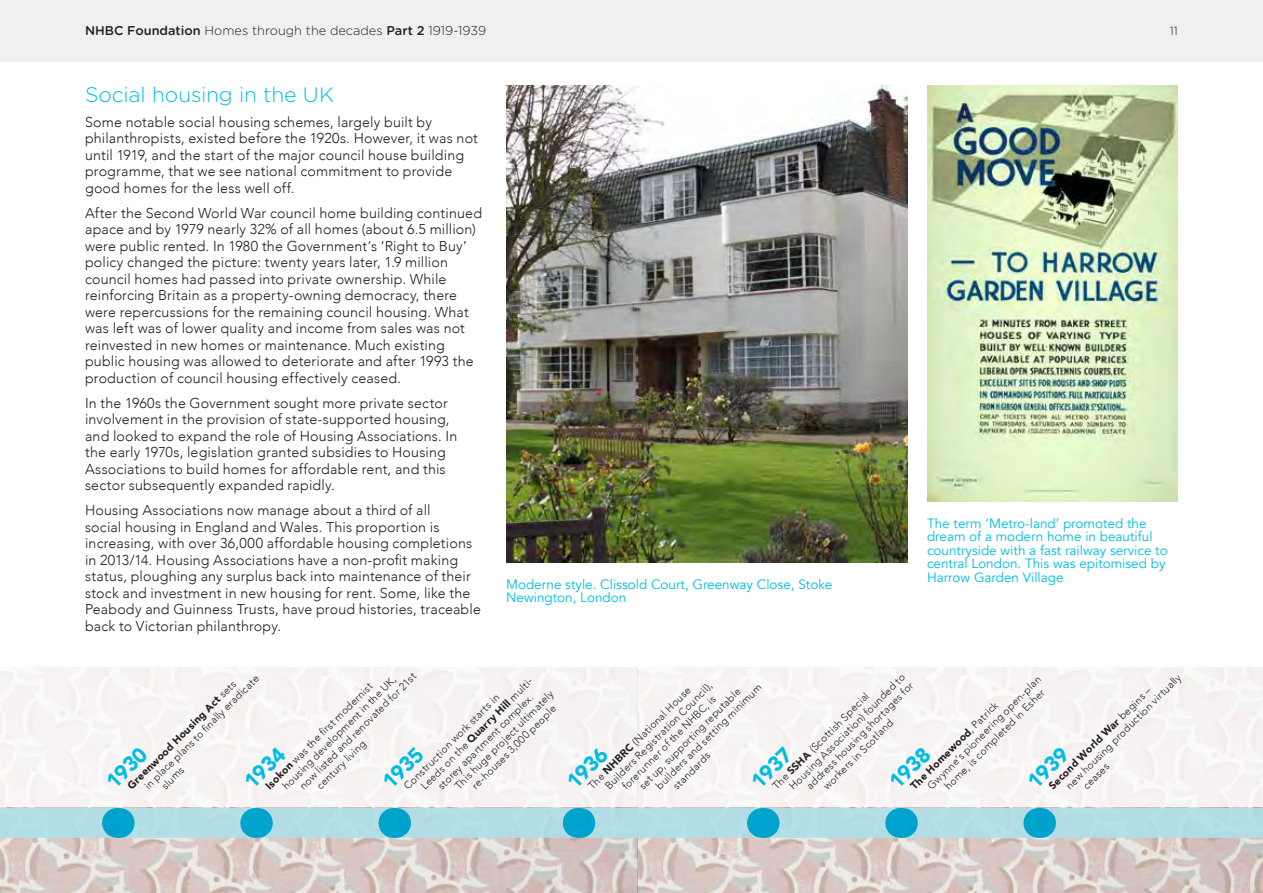
<style>
.page{position:relative;width:1263px;height:893px;background:#fff}
.page>*{position:absolute;margin:0;border:0;box-sizing:border-box;transform-origin:0 0}
.t1{font:900 21px "Avenir";color:#00bce4}
.t2{font:300 21px "Gotham Rounded";letter-spacing:-.005em;color:#00bce4}
.t3{font:300 14.25px/16.5px "Avenir";letter-spacing:.01em;color:#231f20}
.t4{font:13.5px/13.5px "Avenir";color:#00bce4}
.t5{font:300 12.75px "Gotham Rounded";color:#231f20}
.t6{font:300 12px "Gotham Rounded";color:#231f20}
.t7{font:300 10.5px/12px "Avenir";color:#231f20}
.t8{font:900 10.5px "Avenir";color:#231f20}
.s1{font-weight:500}
.s2{font-weight:900}
.s3{font-weight:300}
</style>
<div class="page">
<div style="left:0;top:0;width:1263px;height:62px;background:#f1efef"></div>
<img style="left:0;top:667px;width:1263px;height:226px">
<div style="left:0;top:808px;width:1263px;height:30px;background:#afe0e9"></div>
<img style="left:506px;top:85px;width:402px;height:478px">
<img style="left:927px;top:85px;width:251px;height:416px">
<hr style="left:117px;top:808px;width:3px;height:30px;background:#00bce4">
<hr style="left:255px;top:808px;width:3px;height:30px;background:#00bce4">
<hr style="left:393px;top:808px;width:3px;height:30px;background:#00bce4">
<hr style="left:578px;top:808px;width:2px;height:30px;background:#00bce4">
<hr style="left:762px;top:808px;width:3px;height:30px;background:#00bce4">
<hr style="left:1038px;top:808px;width:3px;height:30px;background:#00bce4">
<hr style="left:900px;top:808px;width:3px;height:30px;background:#00bce4">
<p class="t5" style="left:85px;top:22px;width:403px"><span class="s1">NHBC Foundation</span> Homes through the decades <span class="s1">Part 2</span> 1919-1939</p>
<p class="t6" style="left:1170px;top:22px;width:10px">11</p>
<h1 class="t2" style="left:85px;top:80px;width:250px">Social housing in the UK</h1>
<p class="t3" style="left:85px;top:114px;width:394px">Some notable social housing schemes, largely built by philanthropists, existed before the 1920s. However, it was not until 1919, and the start of the major council house building programme, that we see national commitment to provide good homes for the less well off.</p>
<p class="t3" style="left:85px;top:205px;width:398px">After the Second World War council home building continued apace and by 1979 nearly 32% of all homes (about 6.5 million) were public rented. In 1980 the Government’s ‘Right to Buy’ policy changed the picture: twenty years later, 1.9 million council homes had passed into private ownership. While reinforcing Britain as a property-owning democracy, there were repercussions for the remaining council housing. What was left was of lower quality and income from sales was not reinvested in new homes or maintenance. Much existing public housing was allowed to deteriorate and after 1993 the production of council housing effectively ceased.</p>
<p class="t3" style="left:85px;top:395px;width:374px">In the 1960s the Government sought more private sector involvement in the provision of state-supported housing, and looked to expand the role of Housing Associations. In the early 1970s, legislation granted subsidies to Housing Associations to build homes for affordable rent, and this sector subsequently expanded rapidly.</p>
<p class="t3" style="left:85px;top:502px;width:397px">Housing Associations now manage about a third of all<br>social housing in England and Wales. This proportion is increasing, with over 36,000 affordable housing completions in 2013/14. Housing Associations have a non-profit making status, ploughing any surplus back into maintenance of their stock and investment in new housing for rent. Some, like the Peabody and Guinness Trusts, have proud histories, traceable back to Victorian philanthropy.</p>
<p class="t4" style="left:506px;top:578px;width:328px">Moderne style. Clissold Court, Greenway Close, Stoke<br>Newington, London</p>
<p class="t4" style="left:927px;top:516px;width:242px">The term ‘Metro-land’ promoted the dream of a modern home in beautiful countryside with a fast railway service to central London. This was epitomised by Harrow Garden Village</p>
<p class="t7" style="left:297px;top:783px;width:161px;rotate:-45deg">now listed and renovated for 21st</p>
<p class="t7" style="left:787px;top:783px;width:160px;rotate:-45deg">Housing Association) founded to</p>
<p class="t7" style="left:1072px;top:775px;width:148px;text-indent:-12px;rotate:-45deg">new housing production virtually ceases</p>
<p class="t7" style="left:142px;top:783px;width:159px;rotate:-45deg">in place plans to fi nally eradicate</p>
<p class="t7" style="left:280px;top:783px;width:157px;rotate:-45deg">housing development in the UK,</p>
<p class="t7" style="left:925px;top:783px;width:157px;rotate:-45deg">Gwynne’s pioneering open-plan</p>
<p class="t7" style="left:410px;top:775px;width:156px;text-indent:-12px;rotate:-45deg">Construction work starts in<br>Leeds on the <span class="s2">Quarry Hill</span> multi-</p>
<p class="t7" style="left:603px;top:783px;width:148px;rotate:-45deg">Builders Registration Council),</p>
<p class="t8" style="left:123px;top:781px;width:151px;rotate:-45deg">Greenwood Housing Act <span class="s3">sets</span></p>
<p class="t7" style="left:263px;top:783px;width:148px;rotate:-45deg"><span class="s2">Isokon</span> was the fi rst modernist</p>
<p class="t7" style="left:804px;top:783px;width:148px;rotate:-45deg">address housing shortages for</p>
<p class="t7" style="left:653px;top:783px;width:146px;rotate:-45deg">builders and setting minimum</p>
<p class="t7" style="left:586px;top:783px;width:142px;rotate:-45deg">The <span class="s2">NHBRC</span> (National House</p>
<p class="t7" style="left:636px;top:783px;width:140px;rotate:-45deg">set up, supporting reputable</p>
<p class="t8" style="left:1044px;top:781px;width:141px;rotate:-45deg">Second World War <span class="s3">begins –</span></p>
<p class="t7" style="left:942px;top:783px;width:138px;rotate:-45deg">home, is completed in Esher</p>
<p class="t7" style="left:452px;top:783px;width:136px;rotate:-45deg">This huge project ultimately</p>
<p class="t7" style="left:770px;top:783px;width:133px;rotate:-45deg">The <span class="s2">SSHA</span> (Scottish Special</p>
<p class="t7" style="left:619px;top:783px;width:129px;rotate:-45deg">forerunner of the NHBC, is</p>
<p class="t7" style="left:435px;top:783px;width:132px;rotate:-45deg">storey apartment complex.</p>
<p class="t8" style="left:906px;top:781px;width:120px;rotate:-45deg">The Homewood<span class="s3">, Patrick</span></p>
<p class="t7" style="left:469px;top:783px;width:116px;rotate:-45deg">re-houses 3,000 people</p>
<p class="t7" style="left:821px;top:783px;width:95px;rotate:-45deg">workers in Scotland</p>
<p class="t7" style="left:314px;top:783px;width:66px;rotate:-45deg">century living</p>
<h1 class="t1" style="left:742px;top:772px;width:50px;rotate:-45deg">1937</h1>
<h1 class="t1" style="left:97px;top:772px;width:50px;rotate:-45deg">1930</h1>
<h1 class="t1" style="left:235px;top:772px;width:50px;rotate:-45deg">1934</h1>
<h1 class="t1" style="left:1018px;top:772px;width:50px;rotate:-45deg">1939</h1>
<h1 class="t1" style="left:880px;top:772px;width:50px;rotate:-45deg">1938</h1>
<h1 class="t1" style="left:557px;top:772px;width:50px;rotate:-45deg">1936</h1>
<h1 class="t1" style="left:373px;top:772px;width:50px;rotate:-45deg">1935</h1>
<p class="t7" style="left:670px;top:783px;width:49px;rotate:-45deg">standards</p>
<p class="t7" style="left:159px;top:783px;width:29px;rotate:-45deg">slums</p>
</div>
